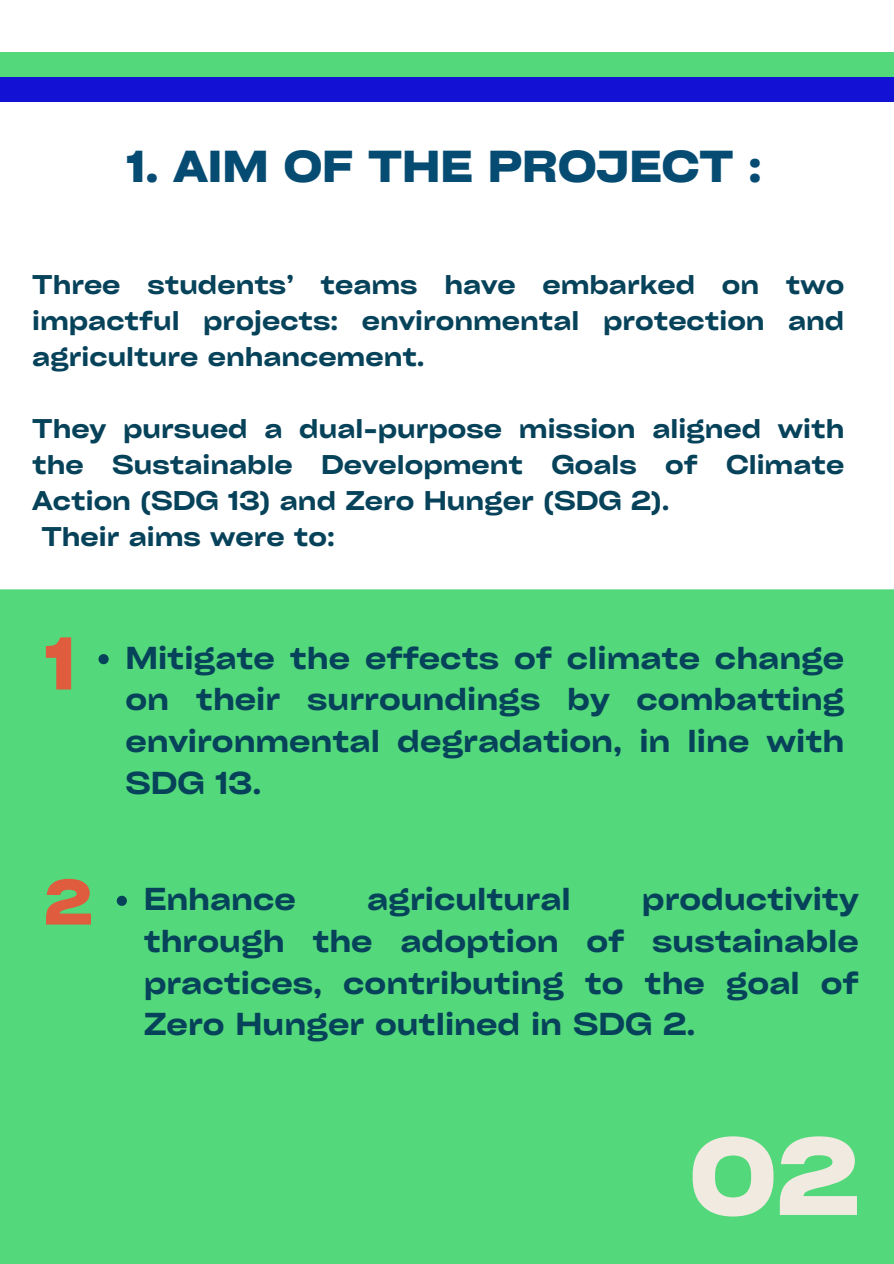
<style>
.page{position:relative;width:894px;height:1264px;background:#fff}
.page>*{position:absolute;margin:0;border:0;box-sizing:border-box;transform-origin:0 0}
.t1{font:700 expanded 105.45px "Cy Grotesk";color:#f1eae0}
.t2{font:700 expanded 71.4px "Cy Grotesk";color:#df5c3e}
.t3{font:700 expanded 61.35px "Cy Grotesk";color:#df5c3e}
.t4{font:700 expanded 42.9px "Cy Grotesk";color:#064c72}
.t5{font:600 expanded 30.3px/41.7px "Cy Grotesk";color:#064259;text-align:justify}
.t6{font:600 expanded 25.95px/36px "Cy Grotesk";color:#064259;text-align:justify}
</style>
<div class="page">
<div style="left:0;top:52px;width:893px;height:25px;background:#53d87b"></div>
<div style="left:0;top:589px;width:893px;height:674px;background:#53d87b"></div>
<div style="left:0;top:77px;width:893px;height:25px;background:#1311d4"></div>
<svg style="left:98px;top:654px;width:11px;height:10px"></svg>
<svg style="left:117px;top:895px;width:10px;height:10px"></svg>
<p class="t4" style="left:127px;top:139px;width:636px">1. AIM OF THE PROJECT :</p>
<h1 class="t6" style="left:32px;top:265px;width:813px">Three students’ teams have embarked on two impactful projects: environmental protection and agriculture enhancement.</h1>
<p class="t6" style="left:32px;top:409px;width:813px">They pursued a dual-purpose mission aligned with the Sustainable Development Goals of Climate Action (SDG 13) and Zero Hunger (SDG 2).</p>
<p class="t6" style="left:41px;top:517px;width:295px">Their aims were to:</p>
<p class="t2" style="left:45px;top:618px;width:32px">1</p>
<p class="t5" style="left:125px;top:635px;width:720px">Mitigate the effects of climate change on their surroundings by combatting environmental degradation, in line with SDG 13.</p>
<p class="t3" style="left:44px;top:863px;width:49px">2</p>
<p class="t5" style="left:144px;top:877px;width:154px">Enhance</p>
<p class="t5" style="left:367px;top:877px;width:205px">agricultural</p>
<p class="t5" style="left:144px;top:877px;width:716px;text-indent:498px">productivity through the adoption of sustainable practices, contributing to the goal of Zero Hunger outlined in SDG 2.</p>
<p class="t1" style="left:689px;top:1109px;width:171px">02</p>
</div>
